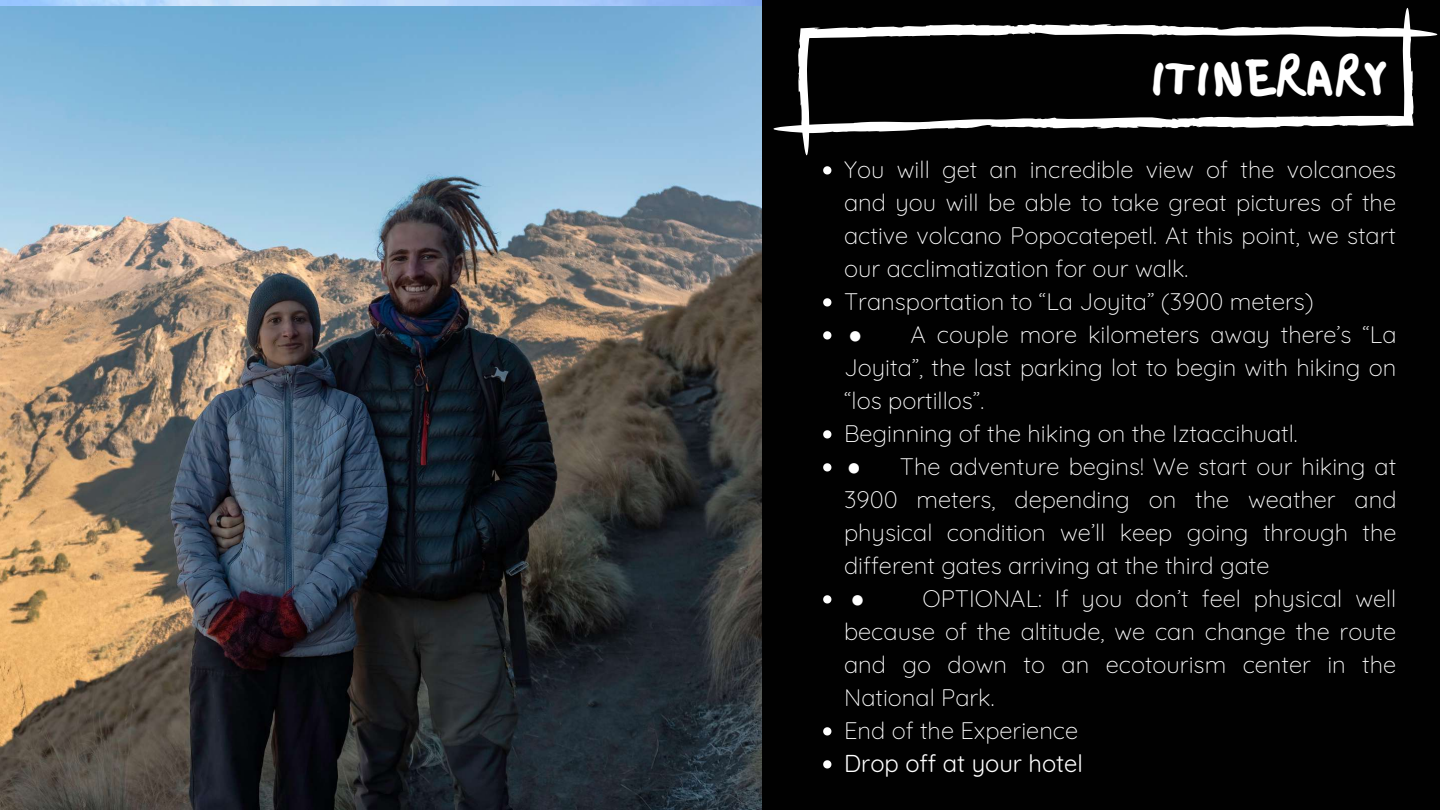
<style>
.page{position:relative;width:1440px;height:810px;background:#010101}
.page>*{position:absolute;margin:0;border:0;box-sizing:border-box;transform-origin:0 0}
.t1{font:50px "Bristol";color:#fff}
.t2{font:300 23.8px/33px "Quicksand";color:#fff}
.t3{font:23.8px "Quicksand";color:#fff}
.t4{font:23.8px "Liberation Serif";color:#fff}
.s1{font-family:"Liberation Serif";font-weight:400}
</style>
<div class="page">
<svg style="left:773px;top:7px;width:641px;height:126px"></svg>
<img style="left:0;top:7px;width:761px;height:803px">
<svg style="left:823px;top:166px;width:8px;height:9px"></svg>
<svg style="left:823px;top:298px;width:8px;height:9px"></svg>
<svg style="left:823px;top:331px;width:8px;height:9px"></svg>
<svg style="left:823px;top:430px;width:8px;height:9px"></svg>
<svg style="left:823px;top:463px;width:8px;height:9px"></svg>
<svg style="left:823px;top:595px;width:8px;height:9px"></svg>
<svg style="left:823px;top:727px;width:8px;height:9px"></svg>
<svg style="left:823px;top:760px;width:8px;height:9px"></svg>
<h1 class="t1" style="left:1149px;top:46px;width:239px">ITINERARY</h1>
<p class="t2" style="left:844px;top:153px;width:554px">You will get an incredible view of the volcanoes and you will be able to take great pictures of the active volcano Popocatepetl. At this point, we start our acclimatization for our walk.<br>Transportation to “La Joyita” (3900 meters)</p>
<p class="t2" style="left:844px;top:318px;width:554px"><span class="s1">●</span> A couple more kilometers away there’s “La Joyita”, the last parking lot to begin with hiking on “los portillos”.<br>Beginning of the hiking on the Iztaccihuatl.</p>
<p class="t2" style="left:844px;top:450px;width:554px;text-align:justify"><span class="s1">●</span> The adventure begins! We start our hiking at 3900 meters, depending on the weather and physical condition we’ll keep going through the different gates arriving at the third gate</p>
<p class="t4" style="left:851px;top:586px;width:16px">●</p>
<p class="t2" style="left:844px;top:582px;width:554px;text-indent:78px">OPTIONAL: If you don’t feel physical well because of the altitude, we can change the route and go down to an ecotourism center in the National Park.<br>End of the Experience</p>
<p class="t3" style="left:844px;top:748px;width:240px">Drop off at your hotel</p>
</div>
